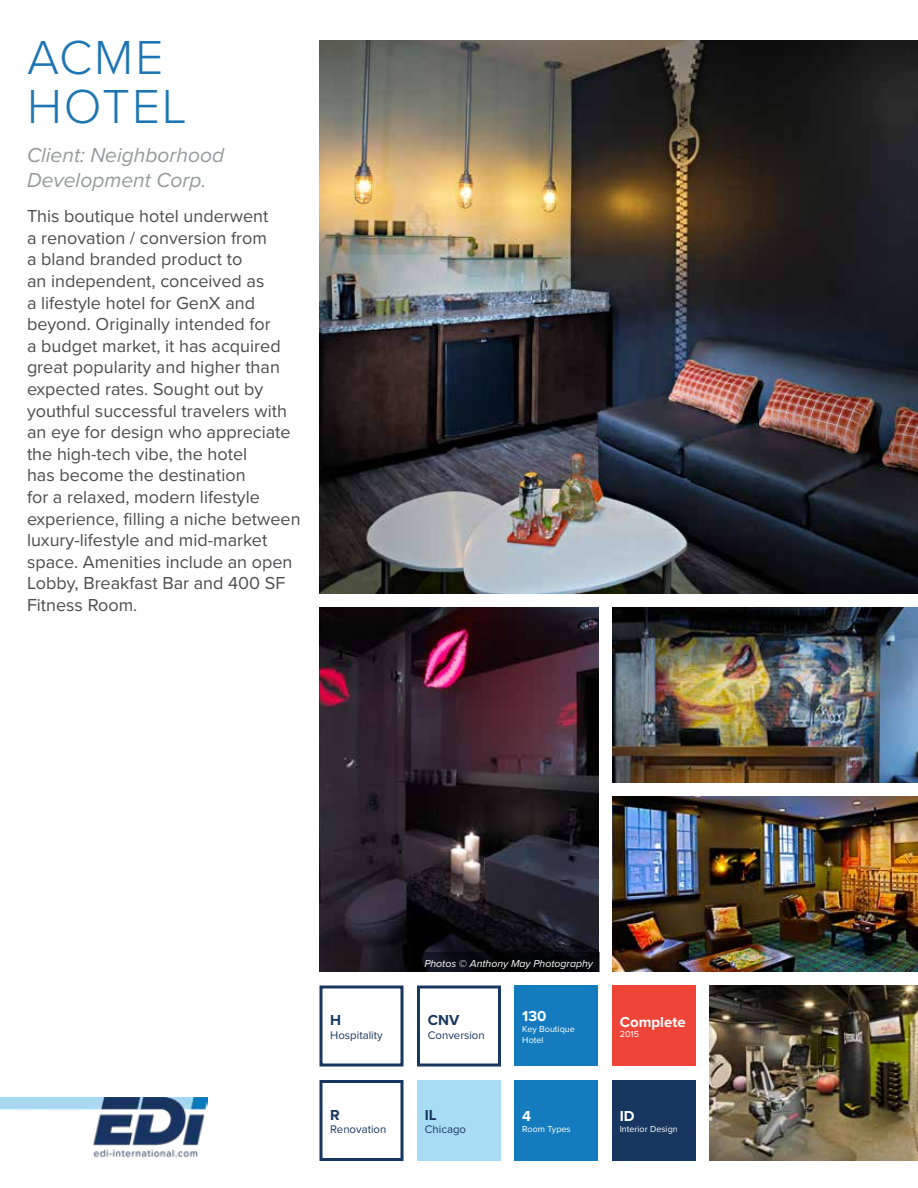
<style>
.page{position:relative;width:918px;height:1188px;background:#fff}
.page>*{position:absolute;margin:0;border:0;box-sizing:border-box;transform-origin:0 0}
.t1{font:300 49.5px/49.5px "Proxima Nova";letter-spacing:.04em;color:#1d75b3}
.t2{font:italic 21px/25.2px "Proxima Nova";color:#97999c}
.t3{font:18px/21.6px "Proxima Nova";color:#4d4d4f}
.t4{font:700 15px "Proxima Nova";color:#fff}
.t5{font:700 15px "Proxima Nova";color:#183760}
.t6{font:11.4px "Proxima Nova";color:#183760}
.t7{font:italic 10.5px "Proxima Nova";color:#fff}
.t8{font:9px/10.8px "Proxima Nova";color:#fff}
</style>
<div class="page">
<img style="left:0;top:1097px;width:208px;height:61px">
<img style="left:320px;top:40px;width:598px;height:554px">
<div style="left:320px;top:986px;width:84px;height:80px;border:3px solid #183760"></div>
<div style="left:320px;top:1080px;width:84px;height:81px;border:3px solid #183760"></div>
<div style="left:417px;top:986px;width:84px;height:81px;border:3px solid #183760"></div>
<div style="left:417px;top:1080px;width:84px;height:81px;background:#a8dcf5"></div>
<div style="left:514px;top:986px;width:84px;height:80px;background:#147cbe"></div>
<div style="left:514px;top:1080px;width:84px;height:81px;background:#147cbe"></div>
<div style="left:612px;top:986px;width:84px;height:80px;background:#ef4539"></div>
<div style="left:612px;top:1080px;width:84px;height:81px;background:#183760"></div>
<img style="left:710px;top:986px;width:208px;height:175px">
<img style="left:320px;top:608px;width:278px;height:364px">
<img style="left:612px;top:608px;width:306px;height:175px">
<img style="left:612px;top:796px;width:306px;height:176px">
<svg style="left:417px;top:953px;width:183px;height:19px;background:#07080d"></svg>
<h1 class="t1" style="left:27px;top:30px;width:161px">ACME<br>HOTEL</h1>
<p class="t2" style="left:27px;top:141px;width:199px">Client: Neighborhood<br>Development Corp.</p>
<p class="t3" style="left:27px;top:205px;width:275px">This boutique hotel underwent<br>a renovation / conversion from<br>a bland branded product to<br>an independent, conceived as<br>a lifestyle hotel for GenX and beyond. Originally intended for<br>a budget market, it has acquired great popularity and higher than expected rates. Sought out by youthful successful travelers with an eye for design who appreciate the high-tech vibe, the hotel<br>has become the destination<br>for a relaxed, modern lifestyle experience, filling a niche between luxury-lifestyle and mid-market space. Amenities include an open<br>Lobby, Breakfast Bar and 400 SF<br>Fitness Room.</p>
<p class="t5" style="left:330px;top:1009px;width:12px">H</p>
<p class="t6" style="left:330px;top:1026px;width:54px">Hospitality</p>
<p class="t5" style="left:330px;top:1103px;width:11px">R</p>
<p class="t6" style="left:330px;top:1121px;width:58px">Renovation</p>
<p class="t7" style="left:424px;top:955px;width:170px">Photos © Anthony May Photography</p>
<p class="t5" style="left:428px;top:1009px;width:33px">CNV</p>
<p class="t6" style="left:428px;top:1026px;width:58px">Conversion</p>
<p class="t4" style="left:522px;top:1005px;width:26px">130</p>
<p class="t8" style="left:522px;top:1023px;width:54px">Key Boutique<br>Hotel</p>
<p class="t4" style="left:620px;top:1010px;width:67px">Complete</p>
<p class="t8" style="left:620px;top:1029px;width:21px">2015</p>
<p class="t5" style="left:425px;top:1103px;width:13px">IL</p>
<p class="t6" style="left:425px;top:1121px;width:43px">Chicago</p>
<p class="t4" style="left:522px;top:1105px;width:10px">4</p>
<p class="t8" style="left:522px;top:1123px;width:50px">Room Types</p>
<p class="t4" style="left:620px;top:1105px;width:16px">ID</p>
<p class="t8" style="left:620px;top:1123px;width:59px">Interior Design</p>
</div>
